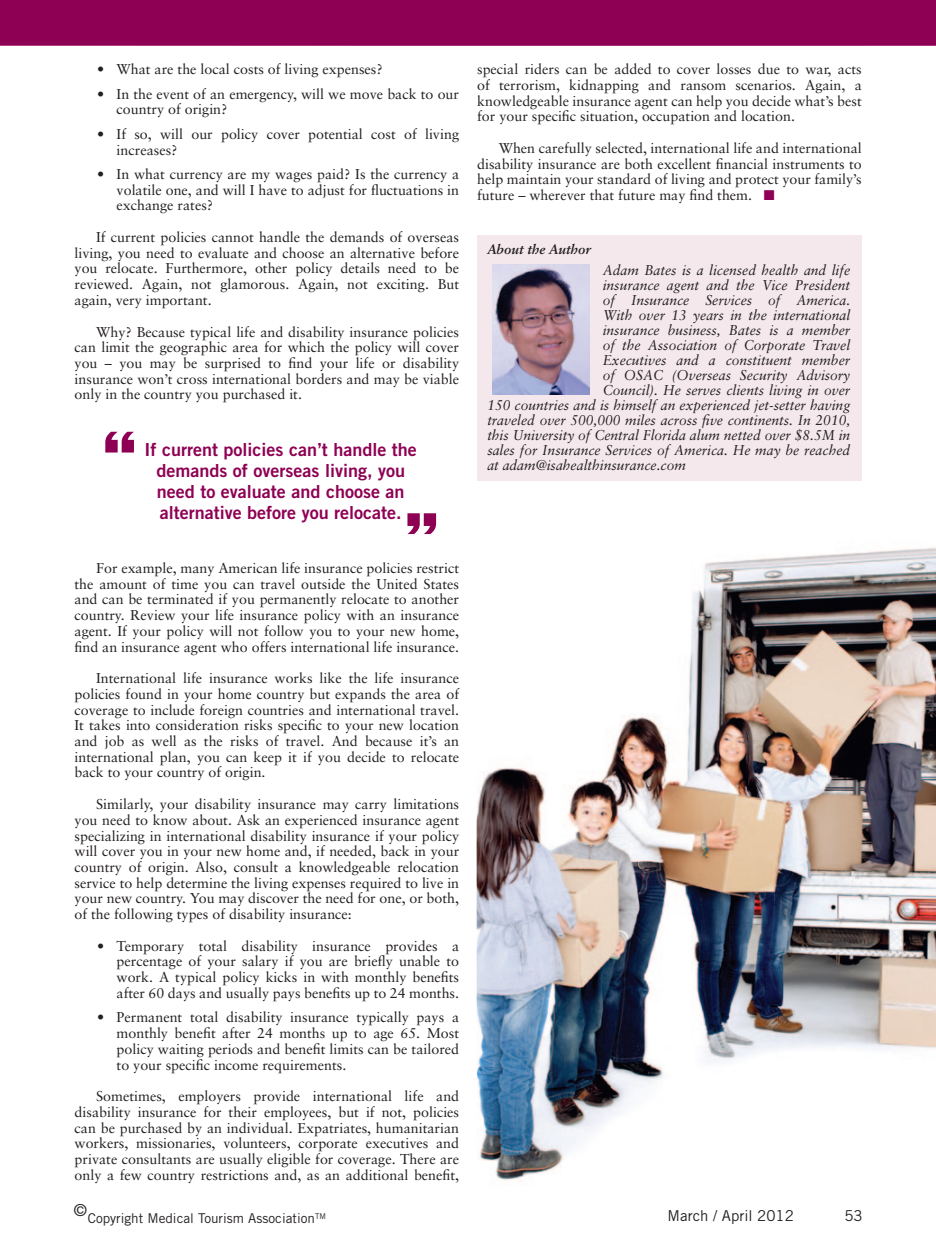
<style>
.page{position:relative;width:936px;height:1254px;background:#fff}
.page>*{position:absolute;margin:0;border:0;box-sizing:border-box;transform-origin:0 0}
.t1{font:18px/21px "Trade Gothic LT Bold Two";color:#8e0053;text-align:center}
.t2{font:15px "Trade Gothic LT";color:#231f20}
.t3{font:14.25px/15.8px "Sabon LT";color:#231f20;text-align:justify}
.t4{font:italic 14.25px "Sabon";color:#231f20}
.t5{font:13.5px "Trade Gothic LT";color:#231f20}
.t6{font:italic 700 13.5px "Sabon LT";color:#231f20}
.s1{color:#8e0053}
</style>
<div class="page">
<div style="left:0;top:0;width:935px;height:46px;background:#8e0053"></div>
<img style="left:476px;top:547px;width:459px;height:634px">
<svg style="left:407px;top:513px;width:29px;height:21px"></svg>
<svg style="left:105px;top:432px;width:29px;height:20px"></svg>
<div style="left:477px;top:235px;width:384px;height:246px;background:#f4e8ed"></div>
<img style="left:492px;top:265px;width:97px;height:129px">
<p class="t3" style="left:97px;top:61px;width:287px">• What are the local costs of living expenses?</p>
<p class="t3" style="left:117px;top:86px;width:344px;text-indent:-20px">• In the event of an emergency, will we move back to our country of origin?</p>
<p class="t3" style="left:117px;top:126px;width:344px;text-indent:-20px">• If so, will our policy cover potential cost of living increases?</p>
<p class="t3" style="left:117px;top:166px;width:344px;text-indent:-20px">• In what currency are my wages paid? Is the currency a volatile one, and will I have to adjust for fluctuations in exchange rates?</p>
<p class="t3" style="left:75px;top:229px;width:386px;text-indent:22px">If current policies cannot handle the demands of overseas living, you need to evaluate and choose an alternative before you relocate. Furthermore, other policy details need to be reviewed. Again, not glamorous. Again, not exciting. But again, very important.</p>
<p class="t3" style="left:75px;top:323px;width:386px;text-indent:22px">Why? Because typical life and disability insurance policies can limit the geographic area for which the policy will cover you – you may be surprised to find your life or disability insurance won’t cross international borders and may be viable only in the country you purchased it.</p>
<p class="t1" style="left:144px;top:439px;width:274px">If current policies can’t handle the demands of overseas living, you need to evaluate and choose an alternative before you relocate.</p>
<p class="t3" style="left:75px;top:560px;width:386px;text-indent:22px">For example, many American life insurance policies restrict the amount of time you can travel outside the United States and can be terminated if you permanently relocate to another country. Review your life insurance policy with an insurance agent. If your policy will not follow you to your new home, find an insurance agent who offers international life insurance.</p>
<p class="t3" style="left:75px;top:670px;width:386px;text-indent:22px">International life insurance works like the life insurance policies found in your home country but expands the area of coverage to include foreign countries and international travel.<br>It takes into consideration risks specific to your new location and job as well as the risks of travel. And because it’s an international plan, you can keep it if you decide to relocate back to your country of origin.</p>
<p class="t3" style="left:75px;top:796px;width:386px;text-indent:22px">Similarly, your disability insurance may carry limitations you need to know about. Ask an experienced insurance agent specializing in international disability insurance if your policy will cover you in your new home and, if needed, back in your country of origin. Also, consult a knowledgeable relocation service to help determine the living expenses required to live in your new country. You may discover the need for one, or both, of the following types of disability insurance:</p>
<p class="t3" style="left:117px;top:938px;width:344px;text-indent:-20px">• Temporary total disability insurance provides a percentage of your salary if you are briefly unable to work. A typical policy kicks in with monthly benefits after 60 days and usually pays benefits up to 24 months.</p>
<p class="t3" style="left:117px;top:1009px;width:344px;text-indent:-20px">• Permanent total disability insurance typically pays a monthly benefit after 24 months up to age 65. Most policy waiting periods and benefit limits can be tailored to your specific income requirements.</p>
<p class="t3" style="left:75px;top:1088px;width:386px;text-indent:22px">Sometimes, employers provide international life and disability insurance for their employees, but if not, policies can be purchased by an individual. Expatriates, humanitarian workers, missionaries, volunteers, corporate executives and private consultants are usually eligible for coverage. There are only a few country restrictions and, as an additional benefit,</p>
<p class="t3" style="left:477px;top:61px;width:386px">special riders can be added to cover losses due to war, acts of terrorism, kidnapping and ransom scenarios. Again, a knowledgeable insurance agent can help you decide what’s best for your specific situation, occupation and location.</p>
<p class="t3" style="left:477px;top:140px;width:386px;text-indent:22px">When carefully selected, international life and international disability insurance are both excellent financial instruments to help maintain your standard of living and protect your family’s future – wherever that future may find them. <span class="s1">■</span></p>
<p class="t6" style="left:487px;top:241px;width:105px">About the Author</p>
<p class="t4" style="left:602px;top:262px;width:249px">Adam Bates is a licensed health and life</p>
<p class="t4" style="left:602px;top:277px;width:249px">insurance agent and the Vice President</p>
<p class="t4" style="left:602px;top:292px;width:249px">of Insurance Services of America.</p>
<p class="t4" style="left:602px;top:307px;width:249px">With over 13 years in the international</p>
<p class="t4" style="left:602px;top:322px;width:249px">insurance business, Bates is a member</p>
<p class="t4" style="left:602px;top:337px;width:249px">of the Association of Corporate Travel</p>
<p class="t4" style="left:602px;top:352px;width:249px">Executives and a constituent member</p>
<p class="t4" style="left:602px;top:367px;width:249px">of OSAC (Overseas Security Advisory</p>
<p class="t4" style="left:602px;top:382px;width:249px">Council). He serves clients living in over</p>
<p class="t4" style="left:487px;top:397px;width:364px">150 countries and is himself an experienced jet-setter having</p>
<p class="t4" style="left:487px;top:412px;width:364px">traveled over 500,000 miles across five continents. In 2010,</p>
<p class="t4" style="left:487px;top:427px;width:364px">this University of Central Florida alum netted over $8.5M in</p>
<p class="t4" style="left:487px;top:442px;width:364px">sales for Insurance Services of America. He may be reached</p>
<p class="t4" style="left:487px;top:457px;width:200px">at adam@isahealthinsurance.com</p>
<p class="t5" style="left:74px;top:1210px;width:253px"><sup>©</sup>Copyright Medical Tourism Association<sup>TM</sup></p>
<p class="t2" style="left:667px;top:1207px;width:128px">March / April 2012</p>
<p class="t2" style="left:844px;top:1207px;width:20px">53</p>
</div>
